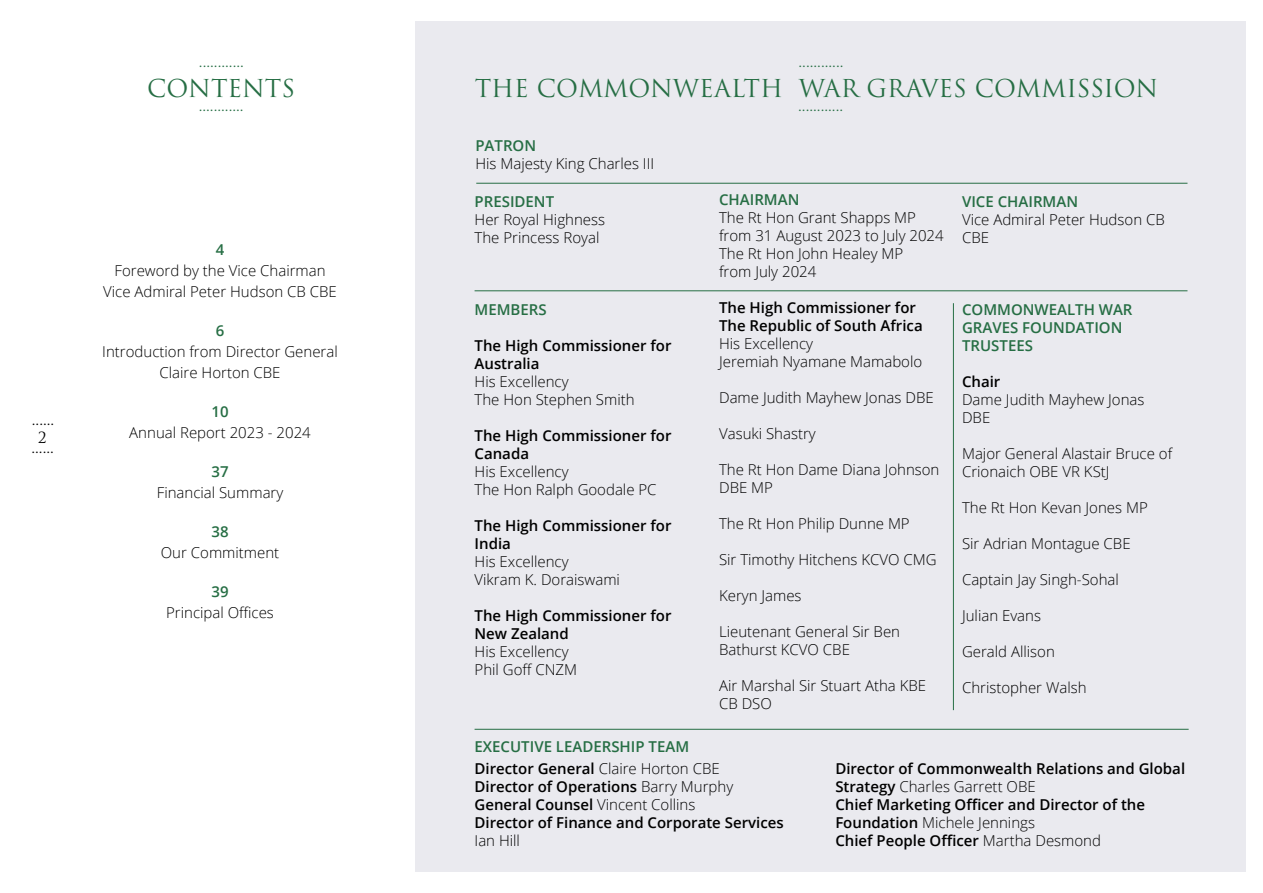
<style>
.page{position:relative;width:1263px;height:893px;background:#fff}
.page>*{position:absolute;margin:0;border:0;box-sizing:border-box;transform-origin:0 0}
.t1{font:24px "Trajan Pro 3";color:#266e44}
.t2{font:300 15px/18px "Open Sans";color:#000}
.t3{font:600 15px/18px "Open Sans";color:#000}
.t4{font:600 15px/18px "Open Sans";color:#266e44}
.t5{font:15px "Trajan Pro 3";color:#266e44}
.t6{font:15px "Trajan Pro 3";color:#000}
.s1{font-weight:300}
</style>
<div class="page">
<div style="left:415px;top:22px;width:831px;height:850px;background:#eaeaef"></div>
<hr style="left:475px;top:729px;width:713px;height:1px;background:#266e44">
<hr style="left:476px;top:183px;width:711px;height:1px;background:#266e44">
<hr style="left:475px;top:291px;width:712px;height:1px;background:#266e44">
<hr style="left:953px;top:303px;width:1px;height:407px;background:#266e44">
<p class="t5" style="left:199px;top:51px;width:46px">............</p>
<h1 class="t1" style="left:147px;top:72px;width:149px">CONTENTS</h1>
<p class="t5" style="left:199px;top:95px;width:46px">............</p>
<p class="t6" style="left:32px;top:410px;width:24px">......</p>
<p class="t6" style="left:38px;top:428px;width:10px">2</p>
<p class="t6" style="left:31px;top:438px;width:24px">......</p>
<p class="t4" style="left:216px;top:240px;width:10px">4</p>
<p class="t2" style="left:103px;top:260px;width:235px;line-height:21px;text-align:center">Foreword by the Vice Chairman<br>Vice Admiral Peter Hudson CB CBE</p>
<p class="t4" style="left:216px;top:321px;width:10px">6</p>
<p class="t2" style="left:102px;top:341px;width:237px;line-height:21px;text-align:center">Introduction from Director General<br>Claire Horton CBE</p>
<p class="t4" style="left:211px;top:402px;width:19px">10</p>
<p class="t2" style="left:129px;top:423px;width:183px">Annual Report 2023 - 2024</p>
<p class="t4" style="left:211px;top:462px;width:19px">37</p>
<p class="t2" style="left:157px;top:483px;width:128px">Financial Summary</p>
<p class="t4" style="left:211px;top:522px;width:19px">38</p>
<p class="t2" style="left:161px;top:543px;width:120px">Our Commitment</p>
<p class="t4" style="left:211px;top:582px;width:19px">39</p>
<p class="t2" style="left:166px;top:603px;width:109px">Principal Offices</p>
<p class="t5" style="left:798px;top:51px;width:46px">............</p>
<h1 class="t1" style="left:475px;top:72px;width:685px">THE COMMONWEALTH WAR GRAVES COMMISSION</h1>
<p class="t5" style="left:798px;top:95px;width:46px">............</p>
<p class="t4" style="left:475px;top:136px;width:62px">PATRON</p>
<p class="t2" style="left:475px;top:154px;width:180px">His Majesty King Charles III</p>
<p class="t4" style="left:475px;top:192px;width:81px">PRESIDENT</p>
<p class="t2" style="left:475px;top:210px;width:132px">Her Royal Highness<br>The Princess Royal</p>
<p class="t4" style="left:475px;top:300px;width:74px">MEMBERS</p>
<p class="t3" style="left:475px;top:336px;width:198px">The High Commissioner for<br>Australia</p>
<p class="t2" style="left:475px;top:372px;width:162px">His Excellency<br>The Hon Stephen Smith</p>
<p class="t3" style="left:475px;top:426px;width:198px">The High Commissioner for<br>Canada</p>
<p class="t2" style="left:475px;top:462px;width:184px">His Excellency<br>The Hon Ralph Goodale PC</p>
<p class="t3" style="left:475px;top:516px;width:198px">The High Commissioner for<br>India</p>
<p class="t2" style="left:475px;top:552px;width:147px">His Excellency<br>Vikram K. Doraiswami</p>
<p class="t3" style="left:475px;top:606px;width:198px">The High Commissioner for<br>New Zealand</p>
<p class="t2" style="left:475px;top:642px;width:104px">His Excellency<br>Phil Goff CNZM</p>
<p class="t4" style="left:475px;top:737px;width:216px">EXECUTIVE LEADERSHIP TEAM</p>
<p class="t4" style="left:719px;top:190px;width:82px">CHAIRMAN</p>
<p class="t2" style="left:719px;top:208px;width:226px">The Rt Hon Grant Shapps MP from 31 August 2023 to July 2024<br>The Rt Hon John Healey MP<br>from July 2024</p>
<p class="t3" style="left:719px;top:298px;width:205px">The High Commissioner for<br>The Republic of South Africa</p>
<p class="t2" style="left:719px;top:334px;width:205px">His Excellency<br>Jeremiah Nyamane Mamabolo</p>
<p class="t2" style="left:719px;top:388px;width:216px">Dame Judith Mayhew Jonas DBE</p>
<p class="t2" style="left:719px;top:424px;width:98px">Vasuki Shastry</p>
<p class="t2" style="left:719px;top:460px;width:222px">The Rt Hon Dame Diana Johnson<br>DBE MP</p>
<p class="t2" style="left:719px;top:514px;width:192px">The Rt Hon Philip Dunne MP</p>
<p class="t2" style="left:719px;top:550px;width:219px">Sir Timothy Hitchens KCVO CMG</p>
<p class="t2" style="left:719px;top:586px;width:84px">Keryn James</p>
<p class="t2" style="left:719px;top:622px;width:183px">Lieutenant General Sir Ben<br>Bathurst KCVO CBE</p>
<p class="t2" style="left:719px;top:676px;width:209px">Air Marshal Sir Stuart Atha KBE<br>CB DSO</p>
<p class="t4" style="left:962px;top:192px;width:118px">VICE CHAIRMAN</p>
<p class="t2" style="left:962px;top:210px;width:204px">Vice Admiral Peter Hudson CB<br>CBE</p>
<p class="t4" style="left:962px;top:300px;width:172px">COMMONWEALTH WAR<br>GRAVES FOUNDATION<br>TRUSTEES</p>
<p class="t3" style="left:962px;top:372px;width:40px">Chair</p>
<p class="t2" style="left:962px;top:390px;width:184px">Dame Judith Mayhew Jonas<br>DBE</p>
<p class="t2" style="left:962px;top:444px;width:212px">Major General Alastair Bruce of<br>Crionaich OBE VR KStJ</p>
<p class="t2" style="left:962px;top:498px;width:187px">The Rt Hon Kevan Jones MP</p>
<p class="t2" style="left:962px;top:534px;width:170px">Sir Adrian Montague CBE</p>
<p class="t2" style="left:962px;top:570px;width:158px">Captain Jay Singh-Sohal</p>
<p class="t2" style="left:962px;top:606px;width:80px">Julian Evans</p>
<p class="t2" style="left:962px;top:642px;width:94px">Gerald Allison</p>
<p class="t2" style="left:962px;top:678px;width:126px">Christopher Walsh</p>
<p class="t3" style="left:475px;top:760px;width:311px">Director General <span class="s1">Claire Horton CBE<br></span>Director of Operations <span class="s1">Barry Murphy </span>General Counsel <span class="s1">Vincent Collins<br></span>Director of Finance and Corporate Services</p>
<p class="t2" style="left:475px;top:831px;width:47px">Ian Hill</p>
<p class="t3" style="left:835px;top:760px;width:351px">Director of Commonwealth Relations and Global Strategy <span class="s1">Charles Garrett OBE<br></span>Chief Marketing Officer and Director of the Foundation <span class="s1">Michele Jennings<br></span>Chief People Officer <span class="s1">Martha Desmond</span></p>
</div>
